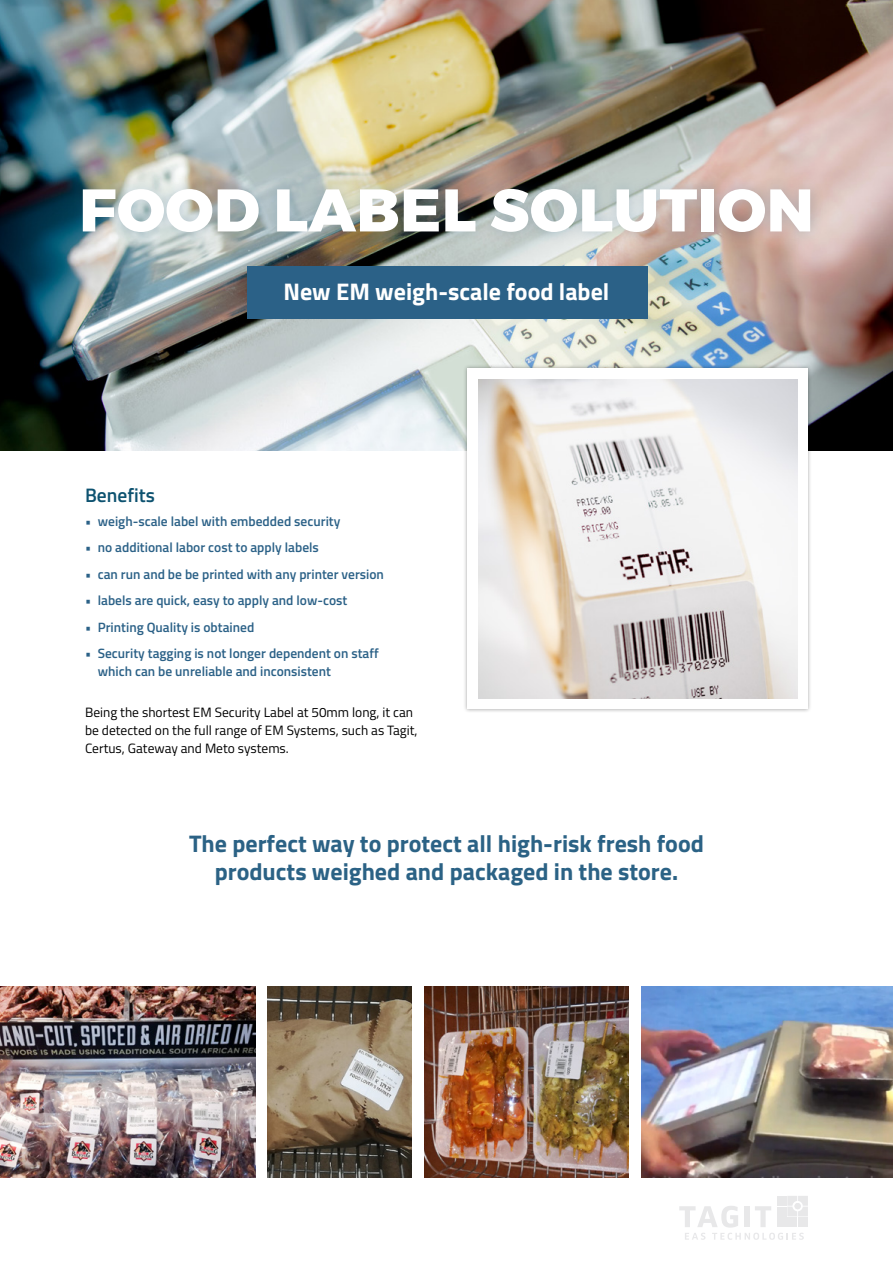
<style>
.page{position:relative;width:893px;height:1263px;background:#fff}
.page>*{position:absolute;margin:0;border:0;box-sizing:border-box;transform-origin:0 0}
.t1{font:800 60px "Montserrat";letter-spacing:.01em;color:#fff}
.t2{font:700 24px/28.8px "Titillium";color:#2b6285;text-align:center}
.t3{font:700 24px "Titillium";color:#fff}
.t4{font:600 19.5px "Titillium";color:#0d5270}
.t5{font:600 13.5px/18px "Titillium";color:#2b6187}
.t6{font:13.5px/18px "Titillium";color:#000}
</style>
<div class="page">
<img style="left:0;top:0;width:893px;height:451px">
<div style="left:69px;top:175px;width:756px;height:71px;background:#2b6187;opacity:.25"></div>
<div style="left:247px;top:267px;width:400px;height:52px;background:#2b6187"></div>
<div style="left:777px;top:1196px;width:9px;height:10px;background:#e4e4e6"></div>
<div style="left:777px;top:1206px;width:9px;height:10px;background:#e4e4e6"></div>
<div style="left:787px;top:1217px;width:10px;height:10px;background:#e4e4e6"></div>
<div style="left:777px;top:1217px;width:9px;height:10px;background:#e4e4e6"></div>
<div style="left:798px;top:1217px;width:10px;height:10px;background:#e4e4e6"></div>
<svg style="left:787px;top:1196px;width:21px;height:20px"></svg>
<svg style="left:679px;top:1206px;width:59px;height:21px"></svg>
<div style="left:745px;top:1206px;width:5px;height:21px;background:#e4e4e6"></div>
<svg style="left:755px;top:1206px;width:16px;height:21px"></svg>
<svg style="left:685px;top:1233px;width:20px;height:7px"></svg>
<svg style="left:712px;top:1233px;width:92px;height:7px"></svg>
<div style="left:794px;top:1203px;width:7px;height:6px;background:#e4e4e6;border-radius:50%"></div>
<img style="left:0;top:986px;width:255px;height:192px">
<img style="left:268px;top:986px;width:143px;height:192px">
<img style="left:641px;top:986px;width:252px;height:192px">
<div style="left:464px;top:365px;width:348px;height:348px;background:#000;opacity:.35"></div>
<div style="left:468px;top:369px;width:340px;height:340px;background:#fff"></div>
<img style="left:478px;top:379px;width:319px;height:319px">
<img style="left:424px;top:986px;width:204px;height:192px">
<h1 class="t1" style="left:79px;top:173px;width:736px">FOOD LABEL SOLUTION</h1>
<h2 class="t3" style="left:284px;top:273px;width:327px">New EM weigh-scale food label</h2>
<h3 class="t4" style="left:85px;top:480px;width:71px">Benefits</h3>
<p class="t5" style="left:85px;top:511px;width:257px">• weigh-scale label with embedded security</p>
<p class="t5" style="left:85px;top:538px;width:235px">• no additional labor cost to apply labels</p>
<p class="t5" style="left:85px;top:564px;width:300px">• can run and be be printed with any printer version</p>
<p class="t5" style="left:85px;top:591px;width:264px">• labels are quick, easy to apply and low-cost</p>
<p class="t5" style="left:85px;top:617px;width:171px">• Printing Quality is obtained</p>
<p class="t5" style="left:98px;top:644px;width:283px;text-indent:-13px">• Security tagging is not longer dependent on staff which can be unreliable and inconsistent</p>
<p class="t6" style="left:85px;top:703px;width:334px">Being the shortest EM Security Label at 50mm long, it can be detected on the full range of EM Systems, such as Tagit,<br>Certus, Gateway and Meto systems.</p>
<h2 class="t2" style="left:189px;top:827px;width:516px">The perfect way to protect all high-risk fresh food products weighed and packaged in the store.</h2>
</div>
